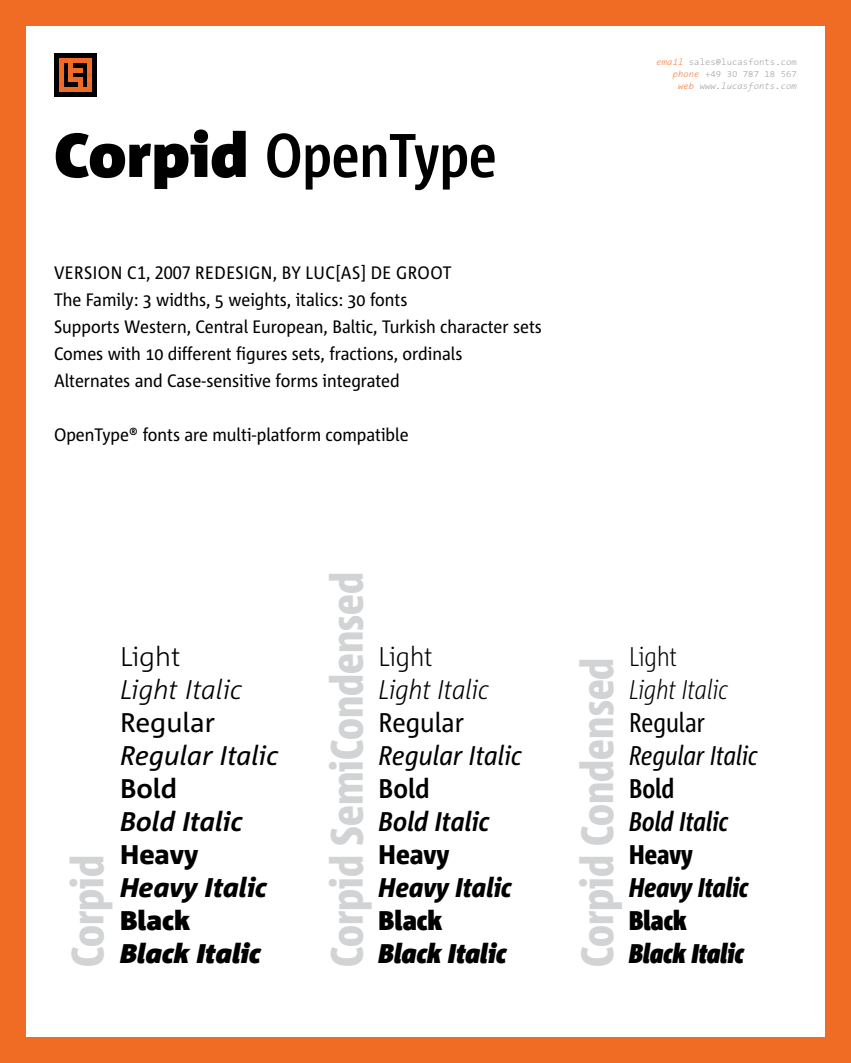
<style>
.page{position:relative;width:851px;height:1063px;background:#fff}
.page>*{position:absolute;margin:0;border:0;box-sizing:border-box;transform-origin:0 0}
.t1{font:700 61.5px "Corpid C1 Cd";color:#000}
.t2{font:800 45px "Corpid C1 Cd";color:#d1d3d4}
.t3{font:italic 27px "Corpid C1";color:#000}
.t4{font:italic 27px "Corpid C1 S Cd";color:#000}
.t5{font:italic 27px "Corpid C1 Cd";color:#000}
.t6{font:italic 300 27px "Corpid C1";color:#000}
.t7{font:italic 800 27px "Corpid C1";color:#000}
.t8{font:italic 900 27px "Corpid C1";color:#000}
.t9{font:italic 300 27px "Corpid C1 S Cd";color:#000}
.t10{font:italic 800 27px "Corpid C1 S Cd";color:#000}
.t11{font:italic 900 27px "Corpid C1 S Cd";color:#000}
.t12{font:italic 300 27px "Corpid C1 Cd";color:#000}
.t13{font:italic 800 27px "Corpid C1 Cd";color:#000}
.t14{font:italic 900 27px "Corpid C1 Cd";color:#000}
.t15{font:italic 700 27px "Corpid C1";color:#000}
.t16{font:italic 700 27px "Corpid C1 S Cd";color:#000}
.t17{font:italic 700 27px "Corpid C1 Cd";color:#000}
.t18{font:27px "Corpid C1";color:#000}
.t19{font:27px "Corpid C1 S Cd";color:#000}
.t20{font:27px "Corpid C1 Cd";color:#000}
.t21{font:300 27px "Corpid C1";letter-spacing:-.005em;color:#000}
.t22{font:800 27px "Corpid C1";letter-spacing:-.005em;color:#000}
.t23{font:900 27px "Corpid C1";color:#000}
.t24{font:300 27px "Corpid C1 S Cd";letter-spacing:-.005em;color:#000}
.t25{font:800 27px "Corpid C1 S Cd";color:#000}
.t26{font:900 27px "Corpid C1 S Cd";color:#000}
.t27{font:300 27px "Corpid C1 Cd";letter-spacing:-.005em;color:#000}
.t28{font:800 27px "Corpid C1 Cd";color:#000}
.t29{font:900 27px "Corpid C1 Cd";color:#000}
.t30{font:700 27px "Corpid C1";color:#000}
.t31{font:700 27px "Corpid C1 S Cd";color:#000}
.t32{font:700 27px "Corpid C1 Cd";color:#000}
.t33{font:18px/27px "Corpid C1 S Cd";color:#000}
.t34{font:200 9px/12px "The Sans Mono LF M2";color:#939598;text-align:right}
.t35{font:9px "The Sans Mono LF M2 i Extra Light Ita";color:#939598}
.s1{font-family:"Corpid C1";font-weight:900}
.s2{font-family:"The Sans Mono LF M2 i Extra Light Ita";font-weight:400;color:#f06c24}
.s3{color:#f06c24}
</style>
<div class="page">
<img style="left:54px;top:54px;width:42px;height:42px">
<div style="left:0;top:0;width:26px;height:1063px;background:#f06c24"></div>
<div style="left:825px;top:0;width:25px;height:1063px;background:#f06c24"></div>
<div style="left:0;top:0;width:850px;height:26px;background:#f06c24"></div>
<div style="left:0;top:1037px;width:850px;height:26px;background:#f06c24"></div>
<h1 class="t1" style="left:54px;top:117px;width:444px"><span class="s1">Corpid</span> OpenType</h1>
<p class="t33" style="left:54px;top:258px;width:489px">version C1, 2007 redesign, by luc[as] de groot<br>The Family: 3 widths, 5 weights, italics: 30 fonts<br>Supports Western, Central European, Baltic, Turkish character sets Comes with 10 different figures sets, fractions, ordinals Alternates and Case-sensitive forms integrated</p>
<p class="t33" style="left:54px;top:420px;width:356px">OpenType® fonts are multi-platform compatible</p>
<p class="t34" style="left:656px;top:56px;width:142px"><span class="s2">email</span> sales@lucasfonts.com <span class="s2">phone</span> +49 30 787 18 567</p>
<p class="t35" style="left:678px;top:81px;width:120px"><span class="s3">web</span> www.lucasfonts.com</p>
<h3 class="t21" style="left:120px;top:639px;width:62px">Light</h3>
<h3 class="t6" style="left:120px;top:672px;width:124px">Light Italic</h3>
<h3 class="t18" style="left:120px;top:705px;width:96px">Regular</h3>
<h3 class="t3" style="left:120px;top:738px;width:160px">Regular Italic</h3>
<h3 class="t30" style="left:120px;top:771px;width:59px">Bold</h3>
<h3 class="t15" style="left:120px;top:804px;width:124px">Bold Italic</h3>
<h3 class="t22" style="left:120px;top:837px;width:80px">Heavy</h3>
<h3 class="t7" style="left:120px;top:870px;width:148px">Heavy Italic</h3>
<h3 class="t23" style="left:120px;top:903px;width:71px">Black</h3>
<h3 class="t8" style="left:120px;top:936px;width:142px">Black Italic</h3>
<h2 class="t2" style="left:60px;top:967px;width:113px;rotate:-90deg">Corpid</h2>
<h2 class="t2" style="left:318px;top:967px;width:397px;rotate:-90deg">Corpid SemiCondensed</h2>
<h3 class="t24" style="left:378px;top:639px;width:56px">Light</h3>
<h3 class="t9" style="left:378px;top:672px;width:112px">Light Italic</h3>
<h3 class="t19" style="left:378px;top:705px;width:87px">Regular</h3>
<h3 class="t4" style="left:378px;top:738px;width:145px">Regular Italic</h3>
<h3 class="t31" style="left:378px;top:771px;width:53px">Bold</h3>
<h3 class="t16" style="left:378px;top:804px;width:112px">Bold Italic</h3>
<h3 class="t25" style="left:378px;top:837px;width:72px">Heavy</h3>
<h3 class="t10" style="left:378px;top:870px;width:135px">Heavy Italic</h3>
<h3 class="t26" style="left:378px;top:903px;width:65px">Black</h3>
<h3 class="t11" style="left:378px;top:936px;width:129px">Black Italic</h3>
<h3 class="t27" style="left:629px;top:639px;width:49px">Light</h3>
<h3 class="t12" style="left:629px;top:672px;width:100px">Light Italic</h3>
<h3 class="t20" style="left:629px;top:705px;width:77px">Regular</h3>
<h3 class="t5" style="left:629px;top:738px;width:130px">Regular Italic</h3>
<h3 class="t32" style="left:629px;top:771px;width:47px">Bold</h3>
<h3 class="t17" style="left:629px;top:804px;width:101px">Bold Italic</h3>
<h3 class="t28" style="left:629px;top:837px;width:65px">Heavy</h3>
<h3 class="t13" style="left:629px;top:870px;width:121px">Heavy Italic</h3>
<h3 class="t29" style="left:629px;top:903px;width:59px">Black</h3>
<h2 class="t2" style="left:569px;top:967px;width:311px;rotate:-90deg">Corpid Condensed</h2>
<h3 class="t14" style="left:629px;top:936px;width:116px">Black Italic</h3>
</div>
